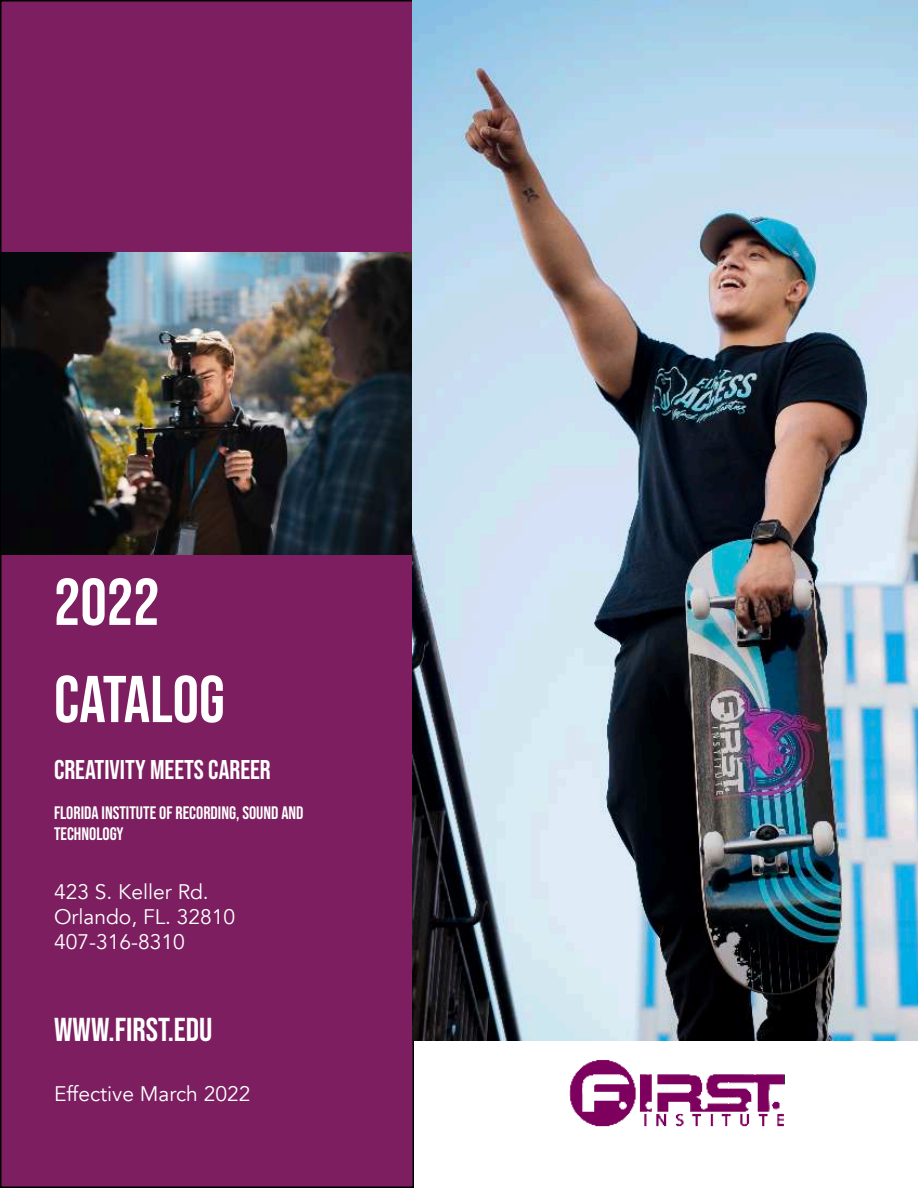
<style>
.page{position:relative;width:918px;height:1188px;background:#fff}
.page>*{position:absolute;margin:0;border:0;box-sizing:border-box;transform-origin:0 0}
.t1{font:66px/97.2px "Bebas Neue";color:#fff}
.t2{font:33px "Bebas Neue";color:#fff}
.t3{font:27px "Bebas Neue";color:#fff}
.t4{font:21px/25.2px "Avenir";color:#fff}
.t5{font:18px/21.6px "Bebas Neue";color:#fff}
</style>
<div class="page">
<div style="left:1px;top:1px;width:412px;height:1186px;background:#7c1e5f"></div>
<img style="left:569px;top:1060px;width:215px;height:67px">
<img style="left:2px;top:252px;width:410px;height:303px">
<img style="left:412px;top:0;width:506px;height:1041px">
<h1 class="t1" style="left:54px;top:556px;width:172px">2022<br>CATALOG</h1>
<p class="t3" style="left:54px;top:759px;width:218px">CREATIVITY MEETS CAREER</p>
<p class="t5" style="left:54px;top:802px;width:251px">FLORIDA INSTITUTE OF RECORDING, SOUND AND<br>TECHNOLOGY</p>
<p class="t4" style="left:54px;top:881px;width:183px">423 S. Keller Rd.<br>Orlando, FL. 32810<br>407-316-8310</p>
<h2 class="t2" style="left:54px;top:1016px;width:160px">WWW.FIRST.EDU</h2>
<p class="t4" style="left:54px;top:1083px;width:198px">Effective March 2022</p>
</div>
